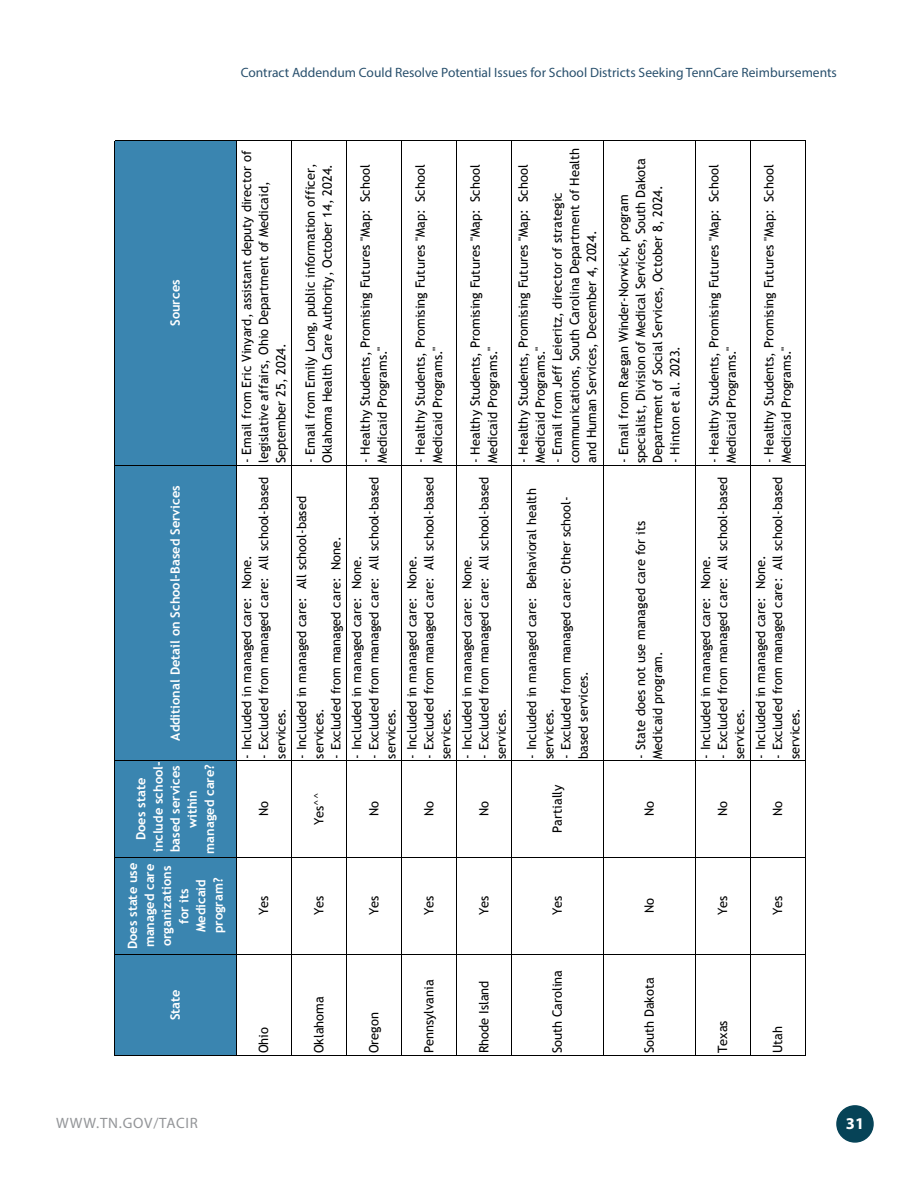
<style>
.page{position:relative;width:918px;height:1188px;background:#fff}
.page>*{position:absolute;margin:0;border:0;box-sizing:border-box;transform-origin:0 0}
.t1{font:700 16.5px "Myriad Pro";color:#fff}
.t2{font:15px "Myriad Pro";letter-spacing:.05em;color:#939598}
.t3{font:13.5px "Myriad Pro";color:#29506d}
.t4{font:12.9px/17.1px "Trebuchet MS";color:#000}
.t5{font:700 12.9px/17.1px "Trebuchet MS";color:#fff;text-align:center}
</style>
<div class="page">
<div style="left:837px;top:1106px;width:36px;height:36px;background:#064357;border-radius:50%"></div>
<div style="left:836px;top:1105px;width:38px;height:38px;border:2px solid #064357;border-radius:50%"></div>
<div style="left:115px;top:141px;width:121px;height:914px;background:#3a85b0"></div>
<hr style="left:115px;top:1056px;width:121px;height:1px;background:#000">
<hr style="left:115px;top:955px;width:121px;height:1px;background:#000">
<hr style="left:115px;top:857px;width:121px;height:1px;background:#000">
<hr style="left:115px;top:761px;width:121px;height:1px;background:#000">
<hr style="left:115px;top:465px;width:121px;height:1px;background:#000">
<hr style="left:115px;top:141px;width:121px;height:1px;background:#000">
<hr style="left:115px;top:141px;width:1px;height:915px;background:#000">
<hr style="left:236px;top:1056px;width:570px;height:1px;background:#000">
<hr style="left:236px;top:955px;width:570px;height:1px;background:#000">
<hr style="left:236px;top:857px;width:570px;height:1px;background:#000">
<hr style="left:236px;top:761px;width:570px;height:1px;background:#000">
<hr style="left:236px;top:465px;width:570px;height:1px;background:#000">
<hr style="left:236px;top:141px;width:570px;height:1px;background:#000">
<hr style="left:236px;top:141px;width:1px;height:915px;background:#000">
<hr style="left:291px;top:141px;width:1px;height:915px;background:#000">
<hr style="left:346px;top:141px;width:1px;height:915px;background:#000">
<hr style="left:401px;top:141px;width:1px;height:915px;background:#000">
<hr style="left:456px;top:141px;width:1px;height:915px;background:#000">
<hr style="left:512px;top:141px;width:1px;height:915px;background:#000">
<hr style="left:603px;top:141px;width:1px;height:915px;background:#000">
<hr style="left:695px;top:141px;width:1px;height:915px;background:#000">
<hr style="left:750px;top:141px;width:1px;height:915px;background:#000">
<hr style="left:805px;top:141px;width:1px;height:915px;background:#000">
<p class="t3" style="left:241px;top:64px;width:598px">Contract Addendum Could Resolve Potential Issues for School Districts Seeking TennCare Reimbursements</p>
<p class="t5" style="left:167px;top:326px;width:48px;rotate:-90deg">Sources</p>
<p class="t5" style="left:167px;top:741px;width:257px;rotate:-90deg">Additional Detail on School-Based Services</p>
<p class="t5" style="left:132px;top:854px;width:94px;rotate:-90deg">Does state include school&shy;based services within managed care?</p>
<p class="t5" style="left:124px;top:949px;width:88px;rotate:-90deg">Does state use managed care organizations for its<br>Medicaid program?</p>
<p class="t5" style="left:167px;top:1020px;width:32px;rotate:-90deg">State</p>
<p class="t4" style="left:238px;top:463px;width:314px;rotate:-90deg">- Email from Eric Vinyard, assistant deputy director of legislative affairs, Ohio Department of Medicaid,<br>September 25, 2024.</p>
<p class="t4" style="left:255px;top:759px;width:283px;rotate:-90deg">- Excluded from managed care: All school-based services.</p>
<p class="t4" style="left:238px;top:759px;width:205px;rotate:-90deg">- Included in managed care: None.</p>
<p class="t4" style="left:302px;top:463px;width:301px;rotate:-90deg">- Email from Emily Long, public information officer,<br>Oklahoma Health Care Authority, October 14, 2024.</p>
<p class="t4" style="left:293px;top:759px;width:264px;rotate:-90deg">- Included in managed care: All school-based services.</p>
<p class="t4" style="left:327px;top:759px;width:224px;rotate:-90deg">- Excluded from managed care: None.</p>
<p class="t4" style="left:357px;top:463px;width:300px;rotate:-90deg">- Healthy Students, Promising Futures "Map: School<br>Medicaid Programs."</p>
<p class="t4" style="left:365px;top:759px;width:283px;rotate:-90deg">- Excluded from managed care: All school-based services.</p>
<p class="t4" style="left:348px;top:759px;width:205px;rotate:-90deg">- Included in managed care: None.</p>
<p class="t4" style="left:412px;top:463px;width:300px;rotate:-90deg">- Healthy Students, Promising Futures "Map: School<br>Medicaid Programs."</p>
<p class="t4" style="left:420px;top:759px;width:283px;rotate:-90deg">- Excluded from managed care: All school-based services.</p>
<p class="t4" style="left:403px;top:759px;width:205px;rotate:-90deg">- Included in managed care: None.</p>
<p class="t4" style="left:467px;top:463px;width:300px;rotate:-90deg">- Healthy Students, Promising Futures "Map: School<br>Medicaid Programs."</p>
<p class="t4" style="left:475px;top:759px;width:283px;rotate:-90deg">- Excluded from managed care: All school-based services.</p>
<p class="t4" style="left:458px;top:759px;width:205px;rotate:-90deg">- Included in managed care: None.</p>
<p class="t4" style="left:255px;top:816px;width:17px;rotate:-90deg">No</p>
<p class="t4" style="left:310px;top:825px;width:35px;rotate:-90deg">Yes^^</p>
<p class="t4" style="left:365px;top:816px;width:17px;rotate:-90deg">No</p>
<p class="t4" style="left:420px;top:816px;width:17px;rotate:-90deg">No</p>
<p class="t4" style="left:475px;top:816px;width:17px;rotate:-90deg">No</p>
<p class="t4" style="left:549px;top:463px;width:317px;rotate:-90deg">- Email from Jeff Leieritz, director of strategic communications, South Carolina Department of Health and Human Services, December 4, 2024.</p>
<p class="t4" style="left:514px;top:463px;width:300px;rotate:-90deg">- Healthy Students, Promising Futures "Map: School<br>Medicaid Programs."</p>
<p class="t4" style="left:523px;top:759px;width:272px;rotate:-90deg">- Included in managed care: Behavioral health services.</p>
<p class="t4" style="left:557px;top:759px;width:264px;rotate:-90deg">- Excluded from managed care: Other school&shy;based services.</p>
<p class="t4" style="left:549px;top:833px;width:50px;rotate:-90deg">Partially</p>
<p class="t4" style="left:255px;top:915px;width:21px;rotate:-90deg">Yes</p>
<p class="t4" style="left:255px;top:1053px;width:28px;rotate:-90deg">Ohio</p>
<p class="t4" style="left:310px;top:915px;width:21px;rotate:-90deg">Yes</p>
<p class="t4" style="left:310px;top:1053px;width:59px;rotate:-90deg">Oklahoma</p>
<p class="t4" style="left:365px;top:915px;width:21px;rotate:-90deg">Yes</p>
<p class="t4" style="left:365px;top:1053px;width:43px;rotate:-90deg">Oregon</p>
<p class="t4" style="left:420px;top:915px;width:21px;rotate:-90deg">Yes</p>
<p class="t4" style="left:420px;top:1053px;width:76px;rotate:-90deg">Pennsylvania</p>
<p class="t4" style="left:475px;top:915px;width:21px;rotate:-90deg">Yes</p>
<p class="t4" style="left:475px;top:1053px;width:74px;rotate:-90deg">Rhode Island</p>
<p class="t4" style="left:549px;top:915px;width:21px;rotate:-90deg">Yes</p>
<p class="t4" style="left:549px;top:1053px;width:85px;rotate:-90deg">South Carolina</p>
<p class="t4" style="left:615px;top:463px;width:307px;rotate:-90deg">- Email from Raegan Winder-Norwick, program specialist, Division of Medical Services, South Dakota<br>Department of Social Services, October 8, 2024.</p>
<p class="t4" style="left:666px;top:463px;width:119px;rotate:-90deg">- Hinton et al. 2023.</p>
<p class="t4" style="left:632px;top:759px;width:239px;rotate:-90deg">- State does not use managed care for its<br>Medicaid program.</p>
<p class="t4" style="left:641px;top:816px;width:17px;rotate:-90deg">No</p>
<p class="t4" style="left:641px;top:913px;width:17px;rotate:-90deg">No</p>
<p class="t4" style="left:641px;top:1053px;width:77px;rotate:-90deg">South Dakota</p>
<p class="t4" style="left:705px;top:463px;width:300px;rotate:-90deg">- Healthy Students, Promising Futures "Map: School<br>Medicaid Programs."</p>
<p class="t4" style="left:714px;top:759px;width:283px;rotate:-90deg">- Excluded from managed care: All school-based services.</p>
<p class="t4" style="left:697px;top:759px;width:205px;rotate:-90deg">- Included in managed care: None.</p>
<p class="t4" style="left:760px;top:463px;width:300px;rotate:-90deg">- Healthy Students, Promising Futures "Map: School<br>Medicaid Programs."</p>
<p class="t4" style="left:769px;top:759px;width:283px;rotate:-90deg">- Excluded from managed care: All school-based services.</p>
<p class="t4" style="left:752px;top:759px;width:205px;rotate:-90deg">- Included in managed care: None.</p>
<p class="t4" style="left:714px;top:816px;width:17px;rotate:-90deg">No</p>
<p class="t4" style="left:769px;top:816px;width:17px;rotate:-90deg">No</p>
<p class="t4" style="left:714px;top:915px;width:21px;rotate:-90deg">Yes</p>
<p class="t4" style="left:769px;top:915px;width:21px;rotate:-90deg">Yes</p>
<p class="t4" style="left:714px;top:1053px;width:34px;rotate:-90deg">Texas</p>
<p class="t4" style="left:769px;top:1053px;width:29px;rotate:-90deg">Utah</p>
<p class="t2" style="left:56px;top:1113px;width:143px">WWW.TN.GOV/TACIR</p>
<p class="t1" style="left:846px;top:1112px;width:20px">31</p>
</div>
